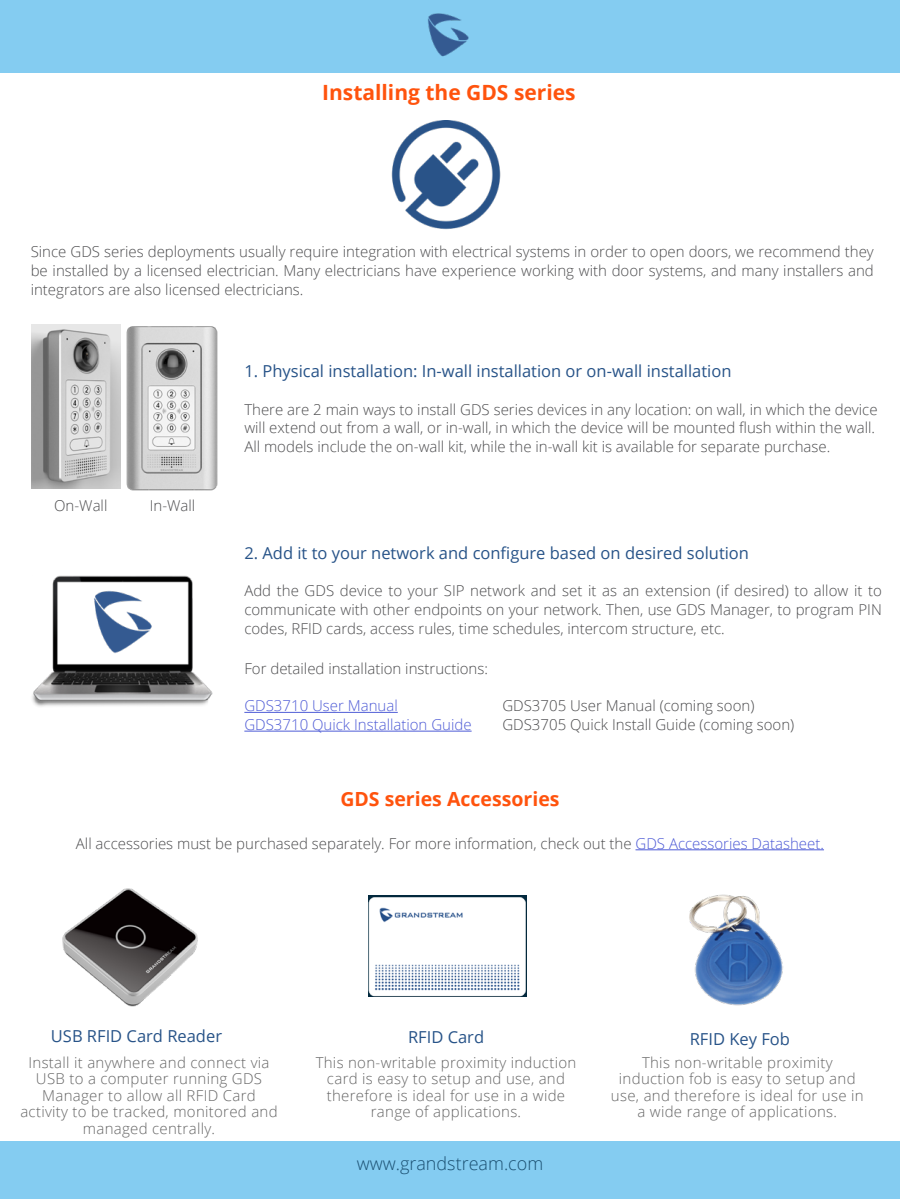
<style>
.page{position:relative;width:900px;height:1200px;background:#fff}
.page>*{position:absolute;margin:0;border:0;box-sizing:border-box;transform-origin:0 0}
.t1{font:700 21px "Open Sans";color:#ff530d}
.t2{font:700 19.5px "Open Sans";color:#ff530d}
.t3{font:300 18px "Open Sans";color:#1b5072}
.t4{font:16.5px "Open Sans";color:#275388}
.t5{font:300 15px/18.8px "Open Sans";color:#4d4d4f}
.t6{font:300 15px/16.5px "Open Sans";letter-spacing:.02em;color:#666;text-align:center}
.t7{font:300 15px/18.8px "Open Sans";color:#4f5cd6}
.s1{color:#4f5cd6}
</style>
<div class="page">
<div style="left:0;top:0;width:900px;height:73px;background:#84ccf1"></div>
<div style="left:0;top:1142px;width:900px;height:57px;background:#84ccf1"></div>
<img style="left:428px;top:13px;width:41px;height:44px">
<img style="left:32px;top:325px;width:77px;height:164px">
<img style="left:109px;top:324px;width:109px;height:167px">
<img style="left:32px;top:575px;width:181px;height:132px">
<img style="left:90px;top:576px;width:72px;height:91px">
<hr style="left:244px;top:712px;width:154px;height:1px;background:#4f5cd6">
<hr style="left:244px;top:731px;width:228px;height:1px;background:#4f5cd6">
<img style="left:62px;top:888px;width:136px;height:119px">
<img style="left:368px;top:896px;width:159px;height:101px">
<hr style="left:636px;top:849px;width:188px;height:1px;background:#4f5cd6">
<img style="left:689px;top:894px;width:94px;height:112px">
<img style="left:391px;top:121px;width:110px;height:109px">
<h1 class="t1" style="left:322px;top:77px;width:255px">Installing the GDS series</h1>
<p class="t5" style="left:31px;top:242px;width:845px;text-align:justify">Since GDS series deployments usually require integration with electrical systems in order to open doors, we recommend they be installed by a licensed electrician. Many electricians have experience working with door systems, and many installers and integrators are also licensed electricians.</p>
<p class="t5" style="left:54px;top:496px;width:55px">On-Wall</p>
<p class="t5" style="left:150px;top:496px;width:47px">In-Wall</p>
<p class="t4" style="left:244px;top:360px;width:489px">1. Physical installation: In-wall installation or on-wall installation</p>
<p class="t5" style="left:244px;top:399px;width:635px">There are 2 main ways to install GDS series devices in any location: on wall, in which the device will extend out from a wall, or in-wall, in which the device will be mounted flush within the wall.<br>All models include the on-wall kit, while the in-wall kit is available for separate purchase.</p>
<p class="t4" style="left:244px;top:541px;width:506px">2. Add it to your network and configure based on desired solution</p>
<p class="t5" style="left:244px;top:581px;width:639px;text-align:justify">Add the GDS device to your SIP network and set it as an extension (if desired) to allow it to communicate with other endpoints on your network. Then, use GDS Manager, to program PIN codes, RFID cards, access rules, time schedules, intercom structure, etc.</p>
<p class="t5" style="left:244px;top:659px;width:245px">For detailed installation instructions:</p>
<p class="t7" style="left:244px;top:696px;width:229px">GDS3710 User Manual<br>GDS3710 Quick Installation Guide</p>
<p class="t5" style="left:502px;top:696px;width:293px">GDS3705 User Manual (coming soon)<br>GDS3705 Quick Install Guide (coming soon)</p>
<h2 class="t2" style="left:340px;top:785px;width:221px">GDS series Accessories</h2>
<p class="t5" style="left:76px;top:833px;width:750px">All accessories must be purchased separately. For more information, check out the <span class="s1">GDS Accessories Datasheet.</span></p>
<p class="t4" style="left:51px;top:1024px;width:173px">USB RFID Card Reader</p>
<p class="t4" style="left:408px;top:1025px;width:78px">RFID Card</p>
<p class="t6" style="left:316px;top:1054px;width:262px">This non-writable proximity induction card is easy to setup and use, and therefore is ideal for use in a wide range of applications.</p>
<p class="t6" style="left:20px;top:1054px;width:259px">Install it anywhere and connect via<br>USB to a computer running GDS<br>Manager to allow all RFID Card activity to be tracked, monitored and managed centrally.</p>
<p class="t3" style="left:357px;top:1151px;width:188px">www.grandstream.com</p>
<p class="t4" style="left:690px;top:1027px;width:102px">RFID Key Fob</p>
<p class="t6" style="left:611px;top:1054px;width:254px">This non-writable proximity induction fob is easy to setup and use, and therefore is ideal for use in a wide range of applications.</p>
</div>
